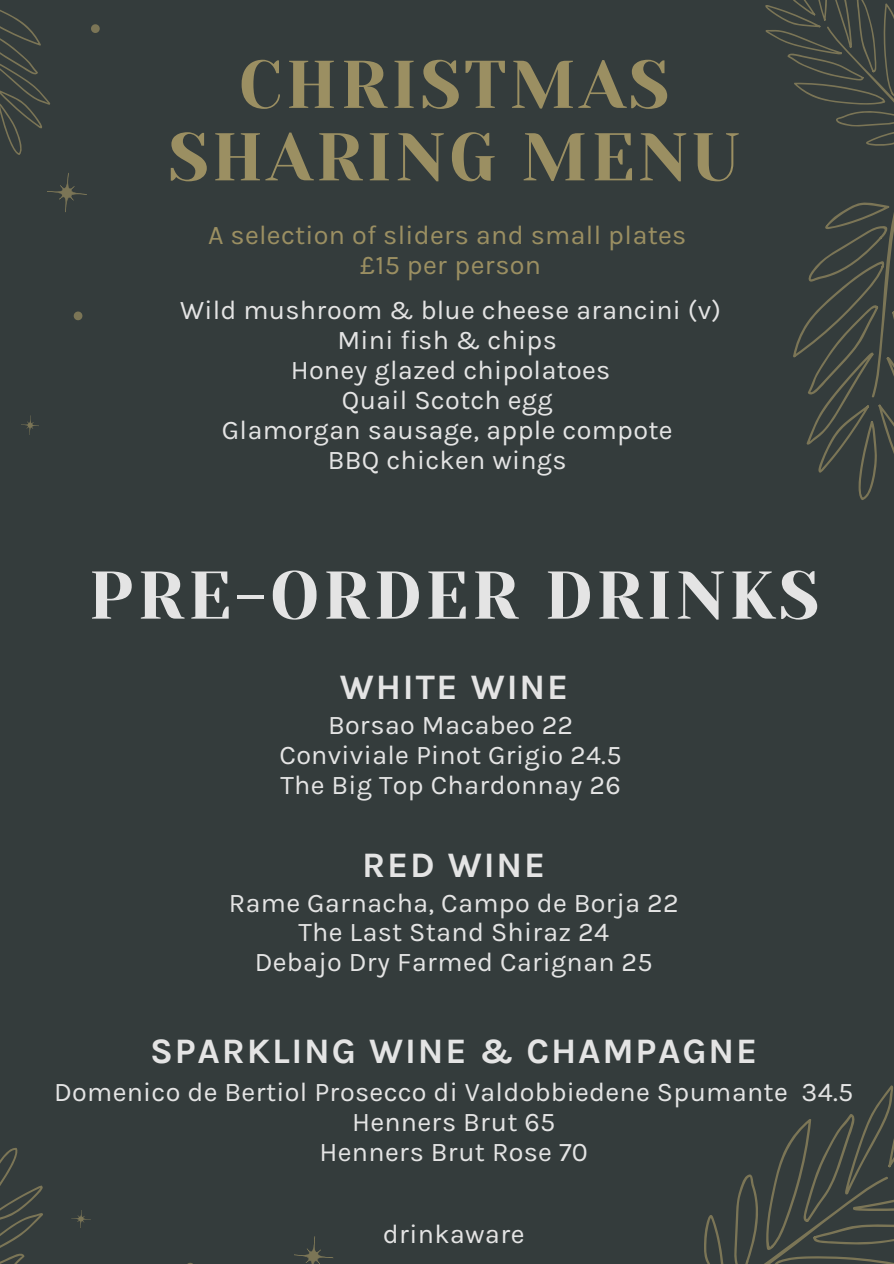
<style>
.page{position:relative;width:894px;height:1264px;background:#fff}
.page>*{position:absolute;margin:0;border:0;box-sizing:border-box;transform-origin:0 0}
.t1{font:67.35px/72.4px "Yeseva One";letter-spacing:.05em;color:#9b8f62;text-align:center}
.t2{font:67.35px "Yeseva One";letter-spacing:.05em;color:#e4e4e4}
.t3{font:700 35.85px "Karla";letter-spacing:.05em;color:#e4e4e4}
.t4{font:26.85px/29.8px "Karla";letter-spacing:.01em;color:#e4e4e4;text-align:center}
.t5{font:26.85px/29.8px "Karla";letter-spacing:.01em;color:#9b8f62;text-align:center}
</style>
<div class="page">
<div style="left:0;top:0;width:893px;height:1263px;background:#343c3c"></div>
<svg style="left:0;top:1148px;width:43px;height:115px"></svg>
<svg style="left:704px;top:1085px;width:189px;height:178px"></svg>
<svg style="left:0;top:10px;width:50px;height:145px"></svg>
<svg style="left:765px;top:0;width:128px;height:500px"></svg>
<svg style="left:47px;top:173px;width:40px;height:39px"></svg>
<svg style="left:73px;top:311px;width:10px;height:9px"></svg>
<svg style="left:21px;top:415px;width:18px;height:20px"></svg>
<svg style="left:91px;top:24px;width:9px;height:9px"></svg>
<svg style="left:294px;top:1236px;width:39px;height:27px"></svg>
<svg style="left:71px;top:1210px;width:20px;height:18px"></svg>
<h1 class="t1" style="left:168px;top:49px;width:572px">CHRISTMAS<br>SHARING MENU</h1>
<p class="t5" style="left:208px;top:220px;width:479px">A selection of sliders and small plates £15 per person</p>
<p class="t4" style="left:180px;top:295px;width:542px">Wild mushroom &amp; blue cheese arancini (v)<br>Mini fish &amp; chips<br>Honey glazed chipolatoes<br>Quail Scotch egg<br>Glamorgan sausage, apple compote<br>BBQ chicken wings</p>
<h1 class="t2" style="left:89px;top:557px;width:731px">PRE-ORDER DRINKS</h1>
<h2 class="t3" style="left:339px;top:666px;width:230px">WHITE WINE</h2>
<p class="t4" style="left:279px;top:710px;width:343px">Borsao Macabeo 22<br>Conviviale Pinot Grigio 24.5<br>The Big Top Chardonnay 26</p>
<h2 class="t3" style="left:362px;top:843px;width:184px">RED WINE</h2>
<p class="t4" style="left:229px;top:887px;width:451px">Rame Garnacha, Campo de Borja 22<br>The Last Stand Shiraz 24<br>Debajo Dry Farmed Carignan 25</p>
<h2 class="t3" style="left:150px;top:1030px;width:608px">SPARKLING WINE &amp; CHAMPAGNE</h2>
<p class="t4" style="left:54px;top:1077px;width:800px">Domenico de Bertiol Prosecco di Valdobbiedene Spumante 34.5<br>Henners Brut 65<br>Henners Brut Rose 70</p>
<p class="t4" style="left:382px;top:1219px;width:143px">drinkaware</p>
</div>
